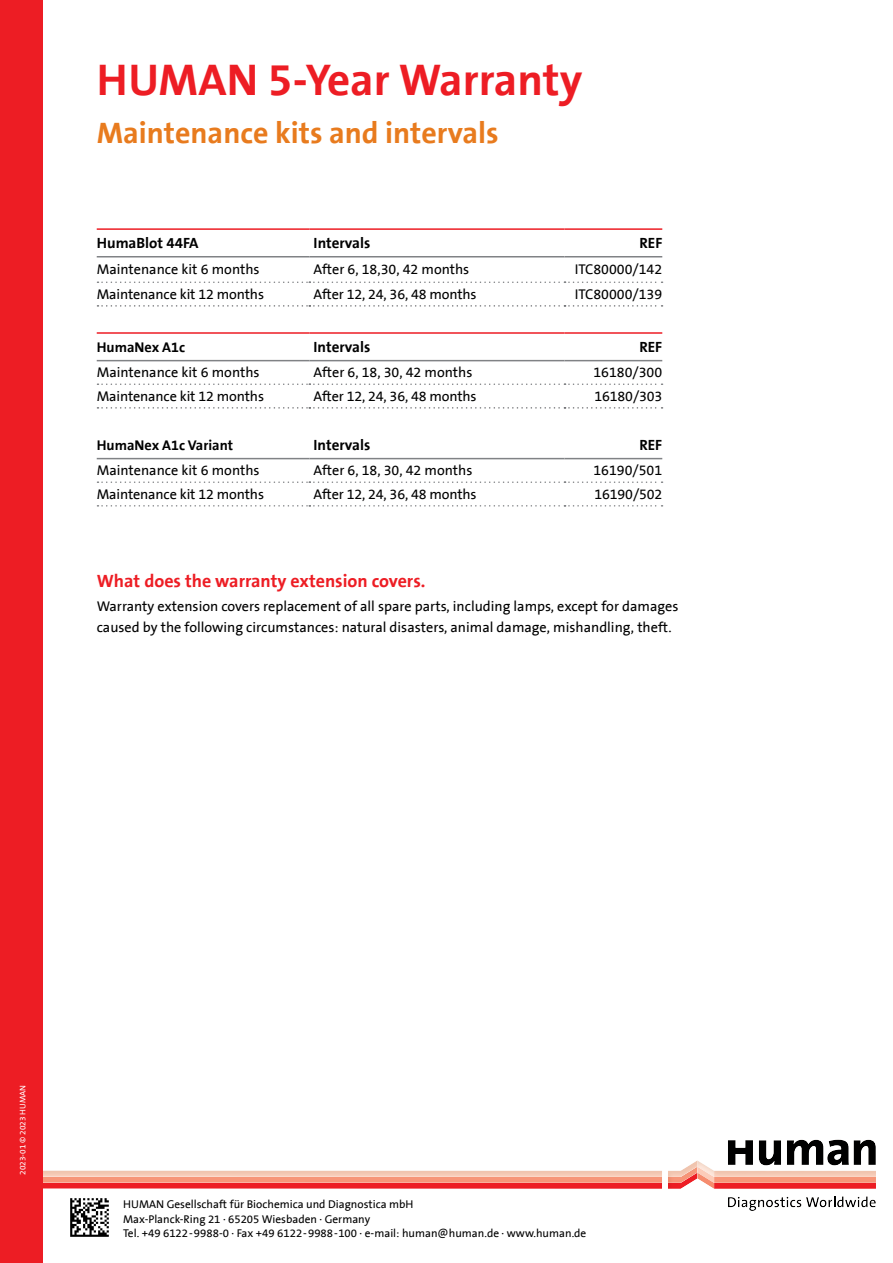
<style>
.page{position:relative;width:893px;height:1263px;background:#fff}
.page>*{position:absolute;margin:0;border:0;box-sizing:border-box;transform-origin:0 0}
.t1{font:700 45px "The Sans B7";color:#ed1d24}
.t2{font:700 30px "The Sans B7";color:#e87b1e}
.t3{font:700 18px "The Sans B7";color:#ed1d24}
.t4{font:700 15px "The Sans B7";color:#000}
.t5{font:14.25px/21px "The Sans B5 Plain";color:#000}
.t6{font:700 14.25px "The Sans B7";color:#000}
.t7{font:11.4px/14.2px "The Sans B5 Plain";color:#000}
.t8{font:8.25px "The Sans B5 Plain";color:#fff}
</style>
<div class="page">
<img style="left:70px;top:1211px;width:39px;height:26px">
<div style="left:21px;top:1130px;width:868px;height:81px;background:#e7dbce;opacity:.5"></div>
<div style="left:0;top:0;width:43px;height:1263px;background:#ed1d24"></div>
<svg style="left:97px;top:281px;width:565px;height:2px"></svg>
<svg style="left:97px;top:383px;width:565px;height:2px"></svg>
<svg style="left:97px;top:481px;width:565px;height:2px"></svg>
<svg style="left:97px;top:505px;width:565px;height:2px"></svg>
<svg style="left:97px;top:305px;width:565px;height:2px"></svg>
<svg style="left:97px;top:407px;width:565px;height:2px"></svg>
<hr style="left:97px;top:332px;width:212px;height:2px;background:#ed1d24">
<hr style="left:309px;top:332px;width:255px;height:2px;background:#ed1d24">
<hr style="left:564px;top:332px;width:98px;height:2px;background:#ed1d24">
<hr style="left:97px;top:256px;width:212px;height:1px;background:#808285">
<hr style="left:309px;top:256px;width:255px;height:1px;background:#808285">
<hr style="left:564px;top:256px;width:98px;height:1px;background:#808285">
<hr style="left:97px;top:360px;width:212px;height:1px;background:#808285">
<hr style="left:309px;top:360px;width:255px;height:1px;background:#808285">
<hr style="left:564px;top:360px;width:98px;height:1px;background:#808285">
<hr style="left:97px;top:458px;width:212px;height:1px;background:#808285">
<hr style="left:309px;top:458px;width:255px;height:1px;background:#808285">
<hr style="left:564px;top:458px;width:98px;height:1px;background:#808285">
<hr style="left:97px;top:228px;width:212px;height:2px;background:#ed1d24">
<hr style="left:309px;top:228px;width:255px;height:2px;background:#ed1d24">
<hr style="left:564px;top:228px;width:98px;height:2px;background:#ed1d24">
<h1 class="t1" style="left:97px;top:56px;width:487px">HUMAN 5-Year Warranty</h1>
<h2 class="t2" style="left:97px;top:117px;width:403px">Maintenance kits and intervals</h2>
<p class="t4" style="left:97px;top:235px;width:103px">HumaBlot 44FA</p>
<p class="t4" style="left:314px;top:235px;width:58px">Intervals</p>
<p class="t4" style="left:639px;top:235px;width:24px">REF</p>
<p class="t5" style="left:97px;top:260px;width:164px">Maintenance kit 6 months</p>
<p class="t5" style="left:314px;top:260px;width:157px">After 6, 18,30, 42 months</p>
<p class="t5" style="left:575px;top:260px;width:89px">ITC80000/142</p>
<p class="t5" style="left:97px;top:284px;width:169px">Maintenance kit 12 months</p>
<p class="t5" style="left:314px;top:284px;width:164px">After 12, 24, 36, 48 months</p>
<p class="t5" style="left:575px;top:284px;width:89px">ITC80000/139</p>
<p class="t6" style="left:97px;top:339px;width:90px">HumaNex A1c</p>
<p class="t4" style="left:314px;top:339px;width:58px">Intervals</p>
<p class="t4" style="left:639px;top:339px;width:24px">REF</p>
<p class="t5" style="left:97px;top:362px;width:164px">Maintenance kit 6 months</p>
<p class="t5" style="left:314px;top:362px;width:160px">After 6, 18, 30, 42 months</p>
<p class="t5" style="left:593px;top:362px;width:70px">16180/300</p>
<p class="t5" style="left:97px;top:386px;width:169px">Maintenance kit 12 months</p>
<p class="t5" style="left:314px;top:386px;width:164px">After 12, 24, 36, 48 months</p>
<p class="t5" style="left:594px;top:386px;width:69px">16180/303</p>
<p class="t6" style="left:97px;top:437px;width:138px">HumaNex A1c Variant</p>
<p class="t4" style="left:314px;top:437px;width:58px">Intervals</p>
<p class="t4" style="left:639px;top:437px;width:24px">REF</p>
<p class="t5" style="left:97px;top:460px;width:164px">Maintenance kit 6 months</p>
<p class="t5" style="left:314px;top:460px;width:160px">After 6, 18, 30, 42 months</p>
<p class="t5" style="left:593px;top:460px;width:70px">16190/501</p>
<p class="t5" style="left:97px;top:484px;width:169px">Maintenance kit 12 months</p>
<p class="t5" style="left:314px;top:484px;width:164px">After 12, 24, 36, 48 months</p>
<p class="t5" style="left:594px;top:484px;width:69px">16190/502</p>
<p class="t3" style="left:97px;top:571px;width:330px">What does the warranty extension covers.</p>
<p class="t5" style="left:97px;top:596px;width:583px">Warranty extension covers replacement of all spare parts, including lamps, except for damages caused by the following circumstances: natural disasters, animal damage, mishandling, theft.</p>
<p class="t8" style="left:19px;top:1175px;width:91px;rotate:-90deg">2023-01 © 2023 HUMAN</p>
<p class="t7" style="left:123px;top:1198px;width:465px">HUMAN Gesellschaft für Biochemica und Diagnostica mbH<br>Max-Planck-Ring 21 · 65205 Wiesbaden · Germany<br>Tel. +49 6122-9988-0 · Fax +49 6122-9988-100 · e-mail: human@human.de · www.human.de</p>
</div>
